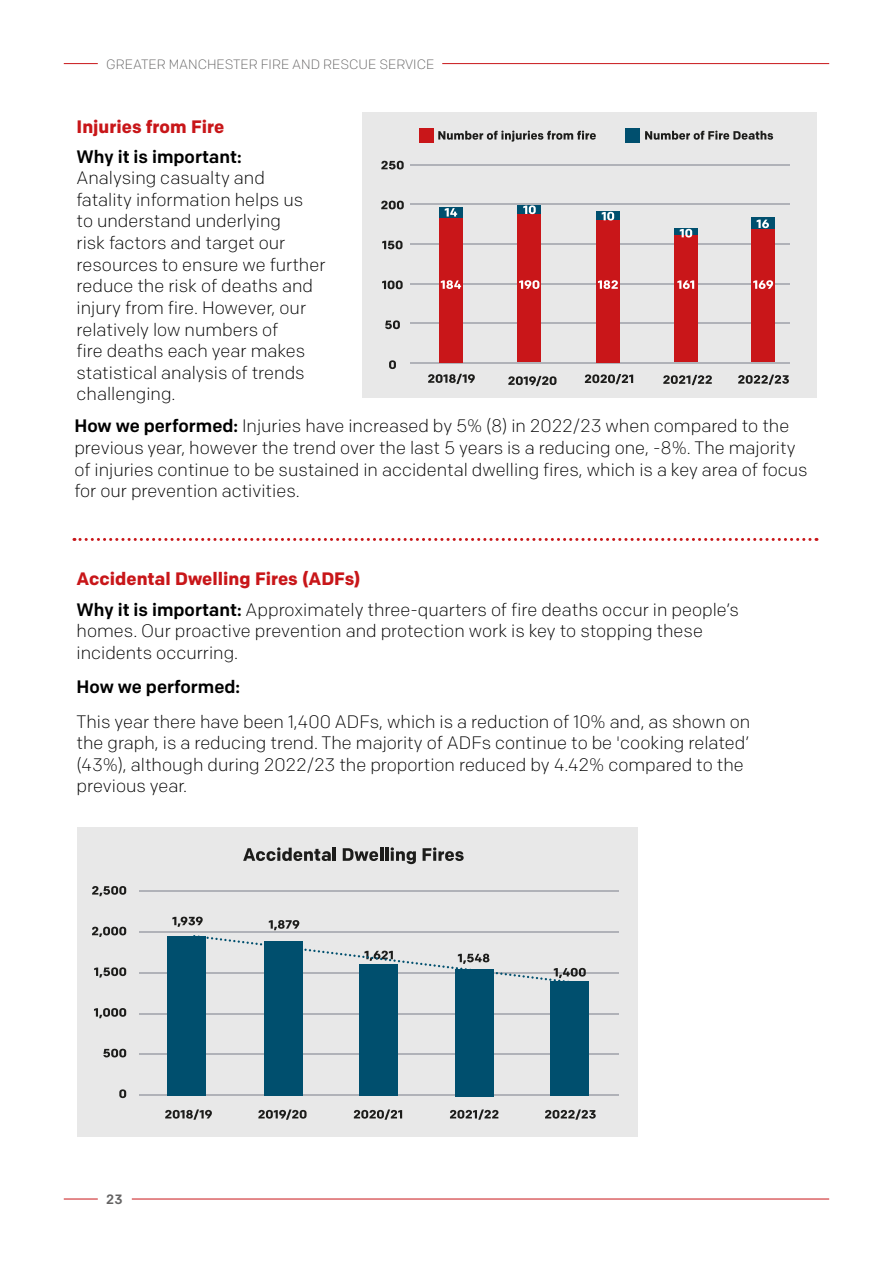
<style>
.page{position:relative;width:893px;height:1263px;background:#fff}
.page>*{position:absolute;margin:0;border:0;box-sizing:border-box;transform-origin:0 0}
.Body{font:300 18px/21.6px "Colfax";color:#000}
.Subhead{font:700 18px "Colfax";color:#c81619}
.Body-2{font:500 18px "Colfax";color:#000}
.t1{font:300 13.5px "Colfax";color:#646363}
.t2{font:500 13.5px "Colfax";color:#646363}
.s1{font-weight:500}
</style>
<div class="page">
<hr style="left:64px;top:63px;width:34px;height:1px;background:#c81619">
<hr style="left:64px;top:1199px;width:34px;height:1px;background:#c81619">
<hr style="left:132px;top:1199px;width:697px;height:1px;background:#c81619">
<hr style="left:442px;top:63px;width:387px;height:1px;background:#c81619">
<svg style="left:74px;top:538px;width:743px;height:3px"></svg>
<div style="left:362px;top:112px;width:455px;height:286px;background:#e8e8e8"></div>
<hr style="left:411px;top:362px;width:379px;height:1px;background:#b0b2b8">
<hr style="left:411px;top:323px;width:379px;height:1px;background:#b0b2b8">
<hr style="left:411px;top:283px;width:379px;height:1px;background:#b0b2b8">
<hr style="left:411px;top:243px;width:379px;height:1px;background:#b0b2b8">
<hr style="left:411px;top:204px;width:379px;height:1px;background:#b0b2b8">
<hr style="left:411px;top:164px;width:379px;height:1px;background:#b0b2b8">
<svg style="left:381px;top:161px;width:23px;height:8px"></svg>
<svg style="left:381px;top:201px;width:23px;height:8px"></svg>
<svg style="left:382px;top:241px;width:20px;height:8px"></svg>
<svg style="left:382px;top:280px;width:21px;height:9px"></svg>
<svg style="left:385px;top:320px;width:15px;height:9px"></svg>
<svg style="left:389px;top:360px;width:7px;height:9px"></svg>
<svg style="left:428px;top:374px;width:47px;height:10px"></svg>
<svg style="left:508px;top:376px;width:48px;height:10px"></svg>
<svg style="left:585px;top:374px;width:48px;height:10px"></svg>
<svg style="left:663px;top:375px;width:49px;height:10px"></svg>
<svg style="left:738px;top:375px;width:51px;height:10px"></svg>
<svg style="left:438px;top:131px;width:158px;height:11px"></svg>
<div style="left:420px;top:129px;width:14px;height:14px;background:#c91619"></div>
<svg style="left:645px;top:131px;width:128px;height:9px"></svg>
<div style="left:625px;top:129px;width:15px;height:14px;background:#004f6e"></div>
<div style="left:440px;top:218px;width:23px;height:144px;background:#c91619"></div>
<div style="left:440px;top:207px;width:23px;height:11px;background:#004f6e"></div>
<div style="left:596px;top:211px;width:23px;height:12px;background:#004f6e"></div>
<div style="left:675px;top:228px;width:23px;height:8px;background:#004f6e"></div>
<div style="left:751px;top:217px;width:24px;height:13px;background:#004f6e"></div>
<div style="left:517px;top:213px;width:24px;height:149px;background:#c91619"></div>
<div style="left:596px;top:220px;width:23px;height:142px;background:#c91619"></div>
<div style="left:675px;top:236px;width:23px;height:126px;background:#c91619"></div>
<div style="left:751px;top:230px;width:24px;height:132px;background:#c91619"></div>
<svg style="left:441px;top:280px;width:20px;height:9px"></svg>
<svg style="left:445px;top:208px;width:12px;height:8px"></svg>
<svg style="left:519px;top:280px;width:20px;height:9px"></svg>
<svg style="left:598px;top:280px;width:20px;height:9px"></svg>
<svg style="left:602px;top:212px;width:12px;height:8px"></svg>
<svg style="left:677px;top:280px;width:17px;height:9px"></svg>
<svg style="left:680px;top:229px;width:12px;height:9px"></svg>
<svg style="left:753px;top:280px;width:20px;height:9px"></svg>
<svg style="left:757px;top:220px;width:12px;height:8px"></svg>
<div style="left:517px;top:205px;width:24px;height:8px;background:#004f6e"></div>
<svg style="left:523px;top:205px;width:13px;height:9px"></svg>
<div style="left:77px;top:827px;width:560px;height:309px;background:#e8e8e8"></div>
<svg style="left:243px;top:847px;width:93px;height:14px"></svg>
<svg style="left:343px;top:847px;width:73px;height:17px"></svg>
<svg style="left:423px;top:847px;width:41px;height:14px"></svg>
<hr style="left:139px;top:1095px;width:479px;height:1px;background:#b0b2b8">
<hr style="left:139px;top:1054px;width:479px;height:1px;background:#b0b2b8">
<hr style="left:139px;top:1013px;width:479px;height:1px;background:#b0b2b8">
<hr style="left:139px;top:972px;width:479px;height:1px;background:#b0b2b8">
<hr style="left:139px;top:931px;width:479px;height:1px;background:#b0b2b8">
<hr style="left:139px;top:890px;width:479px;height:1px;background:#b0b2b8">
<svg style="left:92px;top:886px;width:34px;height:10px"></svg>
<svg style="left:92px;top:927px;width:34px;height:10px"></svg>
<svg style="left:94px;top:967px;width:32px;height:10px"></svg>
<svg style="left:94px;top:1008px;width:32px;height:10px"></svg>
<svg style="left:103px;top:1049px;width:23px;height:8px"></svg>
<svg style="left:119px;top:1089px;width:7px;height:9px"></svg>
<svg style="left:165px;top:1109px;width:47px;height:11px"></svg>
<svg style="left:258px;top:1109px;width:49px;height:11px"></svg>
<svg style="left:354px;top:1109px;width:48px;height:11px"></svg>
<svg style="left:450px;top:1109px;width:48px;height:11px"></svg>
<svg style="left:545px;top:1109px;width:51px;height:11px"></svg>
<div style="left:167px;top:936px;width:39px;height:160px;background:#004f6e"></div>
<div style="left:264px;top:942px;width:39px;height:154px;background:#004f6e"></div>
<div style="left:359px;top:964px;width:39px;height:132px;background:#004f6e"></div>
<div style="left:455px;top:969px;width:39px;height:127px;background:#004f6e"></div>
<div style="left:551px;top:981px;width:38px;height:115px;background:#004f6e"></div>
<svg style="left:172px;top:917px;width:414px;height:66px"></svg>
<p class="t1" style="left:106px;top:56px;width:329px">GREATER MANCHESTER FIRE AND RESCUE SERVICE</p>
<h4 class="Subhead" style="left:77px;top:115px;width:149px">Injuries from Fire</h4>
<p class="Body" style="left:77px;top:145px;width:250px"><span class="s1">Why it is important:<br></span>Analysing casualty and<br>fatality information helps us<br>to understand underlying<br>risk factors and target our resources to ensure we further reduce the risk of deaths and injury from fire. However, our relatively low numbers of<br>fire deaths each year makes statistical analysis of trends challenging.</p>
<p class="Body" style="left:74px;top:415px;width:735px"><span class="s1">How we performed:</span> Injuries have increased by 5% (8) in 2022/23 when compared to the previous year, however the trend over the last 5 years is a reducing one, -8%. The majority of injuries continue to be sustained in accidental dwelling fires, which is a key area of focus for our prevention activities.</p>
<h4 class="Subhead" style="left:77px;top:568px;width:285px">Accidental Dwelling Fires (ADFs)</h4>
<p class="Body" style="left:77px;top:598px;width:664px"><span class="s1">Why it is important:</span> Approximately three-quarters of fire deaths occur in people’s homes. Our proactive prevention and protection work is key to stopping these incidents occurring.</p>
<p class="Body-2" style="left:77px;top:676px;width:165px">How we performed:</p>
<p class="Body" style="left:77px;top:710px;width:675px">This year there have been 1,400 ADFs, which is a reduction of 10% and, as shown on the graph, is a reducing trend. The majority of ADFs continue to be 'cooking related’ (43%), although during 2022/23 the proportion reduced by 4.42% compared to the previous year.</p>
<p class="t2" style="left:106px;top:1191px;width:18px">23</p>
</div>
